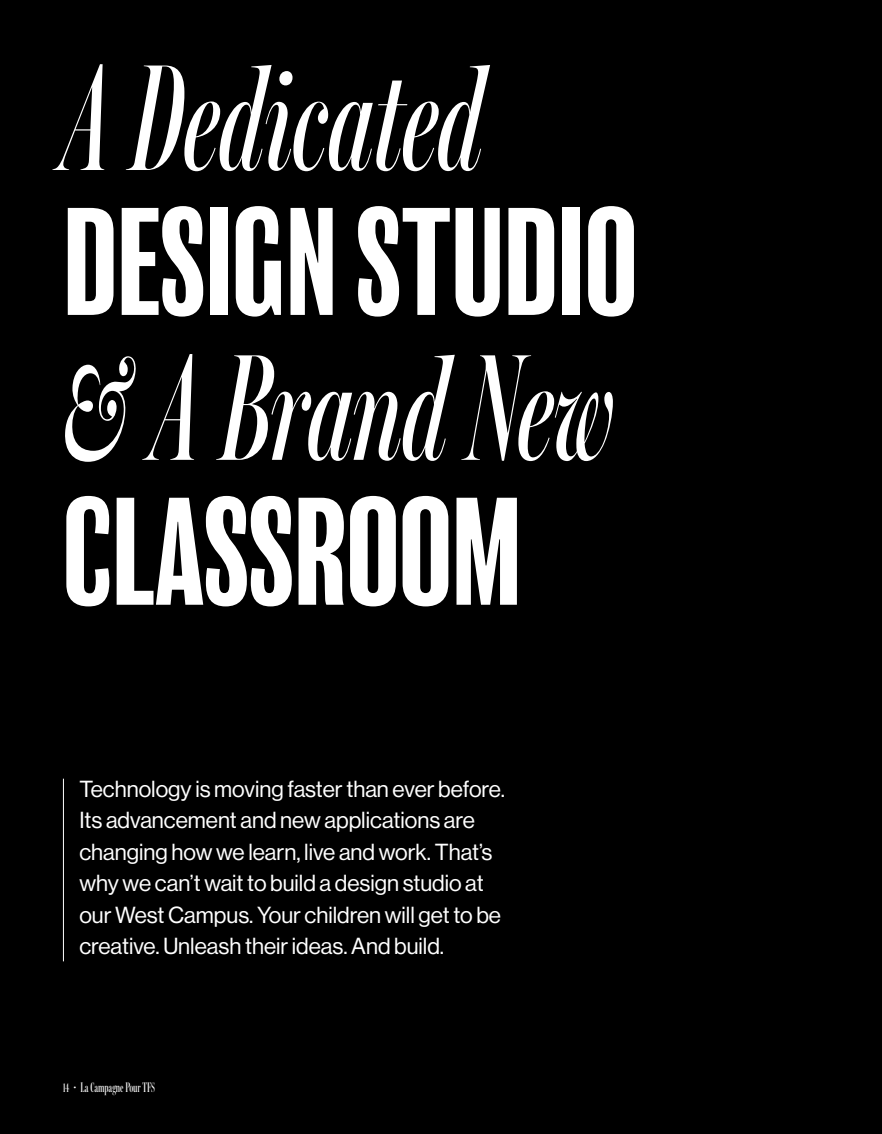
<style>
.page{position:relative;width:882px;height:1134px;background:#000}
.page>*{position:absolute;margin:0;border:0;box-sizing:border-box;transform-origin:0 0}
.t1{font:italic 152.95px "Miller Banner Extra Compressed";color:#fff}
.t2{font:condensed 140.88px "Balboa";color:#fff}
.Body_Copy{font:22.75px/31.5px "N Haas Grotesk DS Pro 55 Rg";color:#fff}
.t3{font:14px "Miller Banner Extra Compressed";color:#fff}
</style>
<div class="page">
<hr style="left:63px;top:779px;width:1px;height:182px;background:#fff">
<p class="t1" style="left:63px;top:14px;width:424px">A Dedicated</p>
<p class="t2" style="left:63px;top:190px;width:576px">DESIGN STUDIO</p>
<p class="t1" style="left:63px;top:304px;width:555px">&amp; A Brand New</p>
<p class="t2" style="left:63px;top:480px;width:460px">CLASSROOM</p>
<p class="Body_Copy" style="left:79px;top:773px;width:427px">Technology is moving faster than ever before.<br>Its advancement and new applications are changing how we learn, live and work. That’s why we can’t wait to build a design studio at our West Campus. Your children will get to be creative. Unleash their ideas. And build.</p>
<p class="t3" style="left:63px;top:1077px;width:94px">14 • La Campagne Pour TFS</p>
</div>
